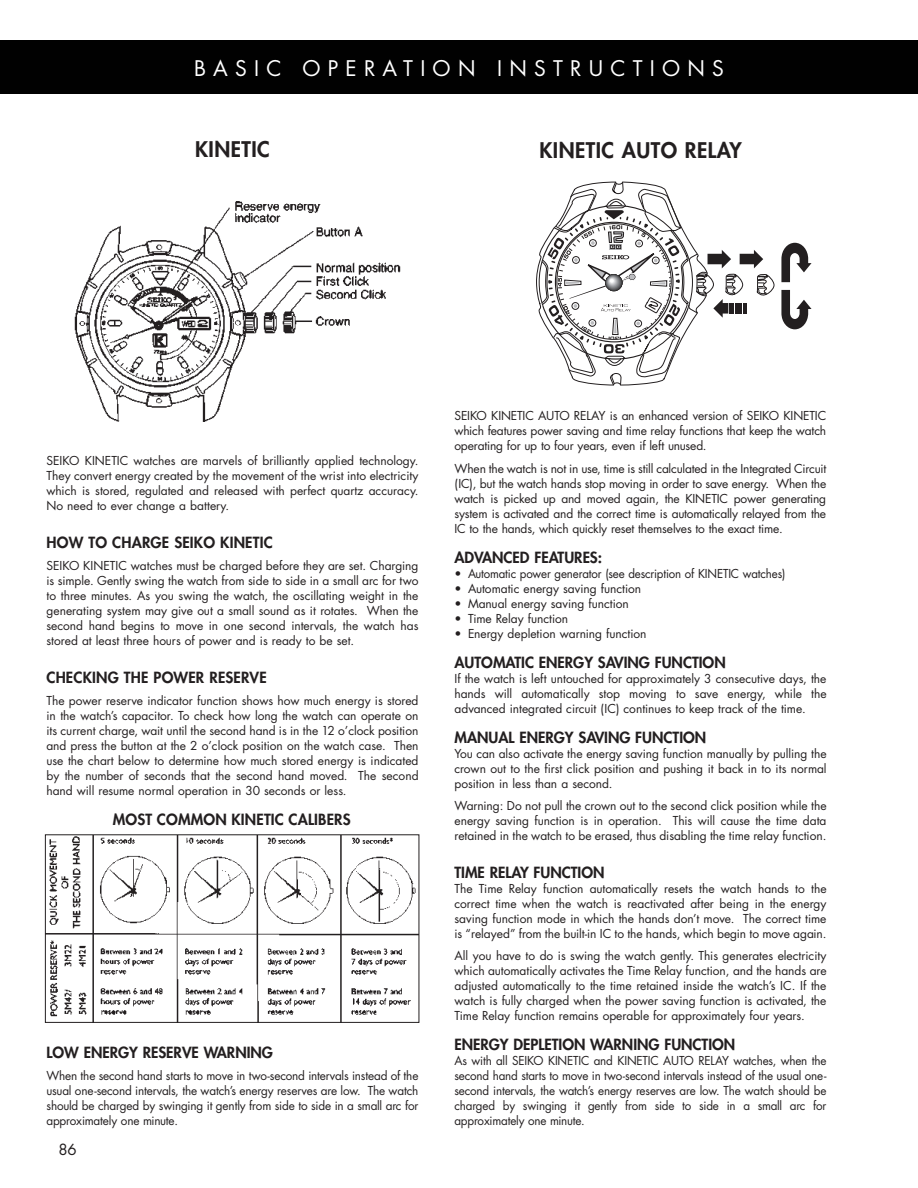
<style>
.page{position:relative;width:918px;height:1188px;background:#fff}
.page>*{position:absolute;margin:0;border:0;box-sizing:border-box;transform-origin:0 0}
.t1{font:21px "Futura MDFOG";letter-spacing:.345em;color:#fff}
.t2{font:800 21px "Futura MDFOG";letter-spacing:.025em;color:#231f20}
.t3{font:800 15px "Futura MDFOG";color:#231f20}
.t4{font:15px "Futura MDFOG";color:#231f20}
.t5{font:12px/15px "Futura MDFOG";letter-spacing:-.01em;color:#231f20;text-align:justify}
</style>
<div class="page">
<div style="left:0;top:40px;width:918px;height:54px;background:#010101"></div>
<img style="left:47px;top:836px;width:370px;height:185px">
<div style="left:45px;top:834px;width:374px;height:189px;border:1px solid #231f20"></div>
<svg style="left:536px;top:181px;width:239px;height:205px"></svg>
<svg style="left:781px;top:290px;width:31px;height:39px"></svg>
<svg style="left:781px;top:243px;width:31px;height:39px"></svg>
<img style="left:74px;top:201px;width:327px;height:221px">
<h1 class="t1" style="left:194px;top:58px;width:531px">BASIC OPERATION INSTRUCTIONS</h1>
<h1 class="t2" style="left:195px;top:140px;width:76px">KINETIC</h1>
<h1 class="t2" style="left:539px;top:140px;width:204px">KINETIC AUTO RELAY</h1>
<p class="t5" style="left:46px;top:454px;width:374px">SEIKO KINETIC watches are marvels of brilliantly applied technology.<br>They convert energy created by the movement of the wrist into electricity which is stored, regulated and released with perfect quartz accuracy.<br>No need to ever change a battery.</p>
<p class="t3" style="left:46px;top:535px;width:228px">HOW TO CHARGE SEIKO KINETIC</p>
<p class="t5" style="left:46px;top:559px;width:374px">SEIKO KINETIC watches must be charged before they are set. Charging is simple. Gently swing the watch from side to side in a small arc for two to three minutes. As you swing the watch, the oscillating weight in the generating system may give out a small sound as it rotates. When the second hand begins to move in one second intervals, the watch has stored at least three hours of power and is ready to be set.</p>
<p class="t3" style="left:46px;top:670px;width:222px">CHECKING THE POWER RESERVE</p>
<p class="t5" style="left:46px;top:694px;width:374px">The power reserve indicator function shows how much energy is stored in the watch’s capacitor. To check how long the watch can operate on its current charge, wait until the second hand is in the 12 o’clock position and press the button at the 2 o’clock position on the watch case. Then use the chart below to determine how much stored energy is indicated by the number of seconds that the second hand moved. The second hand will resume normal operation in 30 seconds or less.</p>
<p class="t3" style="left:113px;top:813px;width:239px">MOST COMMON KINETIC CALIBERS</p>
<p class="t3" style="left:46px;top:1045px;width:228px">LOW ENERGY RESERVE WARNING</p>
<p class="t5" style="left:46px;top:1069px;width:373px">When the second hand starts to move in two-second intervals instead of the usual one-second intervals, the watch’s energy reserves are low. The watch should be charged by swinging it gently from side to side in a small arc for approximately one minute.</p>
<p class="t4" style="left:58px;top:1143px;width:20px">86</p>
<p class="t5" style="left:454px;top:409px;width:373px">SEIKO KINETIC AUTO RELAY is an enhanced version of SEIKO KINETIC which features power saving and time relay functions that keep the watch operating for up to four years, even if left unused.</p>
<p class="t5" style="left:454px;top:461px;width:373px">When the watch is not in use, time is still calculated in the Integrated Circuit (IC), but the watch hands stop moving in order to save energy. When the watch is picked up and moved again, the KINETIC power generating system is activated and the correct time is automatically relayed from the IC to the hands, which quickly reset themselves to the exact time.</p>
<p class="t3" style="left:454px;top:550px;width:149px">ADVANCED FEATURES:</p>
<p class="t5" style="left:454px;top:566px;width:332px">• Automatic power generator (see description of KINETIC watches)</p>
<p class="t5" style="left:454px;top:581px;width:188px">• Automatic energy saving function</p>
<p class="t5" style="left:454px;top:596px;width:176px">• Manual energy saving function</p>
<p class="t5" style="left:454px;top:611px;width:115px">• Time Relay function</p>
<p class="t5" style="left:454px;top:626px;width:194px">• Energy depletion warning function</p>
<p class="t3" style="left:454px;top:655px;width:273px">AUTOMATIC ENERGY SAVING FUNCTION</p>
<p class="t5" style="left:454px;top:671px;width:374px">If the watch is left untouched for approximately 3 consecutive days, the hands will automatically stop moving to save energy, while the advanced integrated circuit (IC) continues to keep track of the time.</p>
<p class="t3" style="left:454px;top:730px;width:253px">MANUAL ENERGY SAVING FUNCTION</p>
<p class="t5" style="left:454px;top:746px;width:374px">You can also activate the energy saving function manually by pulling the crown out to the first click position and pushing it back in to its normal position in less than a second.</p>
<p class="t5" style="left:454px;top:799px;width:374px">Warning: Do not pull the crown out to the second click position while the energy saving function is in operation. This will cause the time data retained in the watch to be erased, thus disabling the time relay function.</p>
<p class="t3" style="left:454px;top:865px;width:152px">TIME RELAY FUNCTION</p>
<p class="t5" style="left:454px;top:881px;width:374px">The Time Relay function automatically resets the watch hands to the correct time when the watch is reactivated after being in the energy saving function mode in which the hands don’t move. The correct time is “relayed” from the built-in IC to the hands, which begin to move again.</p>
<p class="t5" style="left:454px;top:949px;width:374px">All you have to do is swing the watch gently. This generates electricity which automatically activates the Time Relay function, and the hands are adjusted automatically to the time retained inside the watch’s IC. If the watch is fully charged when the power saving function is activated, the Time Relay function remains operable for approximately four years.</p>
<p class="t3" style="left:454px;top:1038px;width:282px">ENERGY DEPLETION WARNING FUNCTION</p>
<p class="t5" style="left:454px;top:1054px;width:374px">As with all SEIKO KINETIC and KINETIC AUTO RELAY watches, when the second hand starts to move in two-second intervals instead of the usual one&shy;second intervals, the watch’s energy reserves are low. The watch should be charged by swinging it gently from side to side in a small arc for approximately one minute.</p>
</div>
